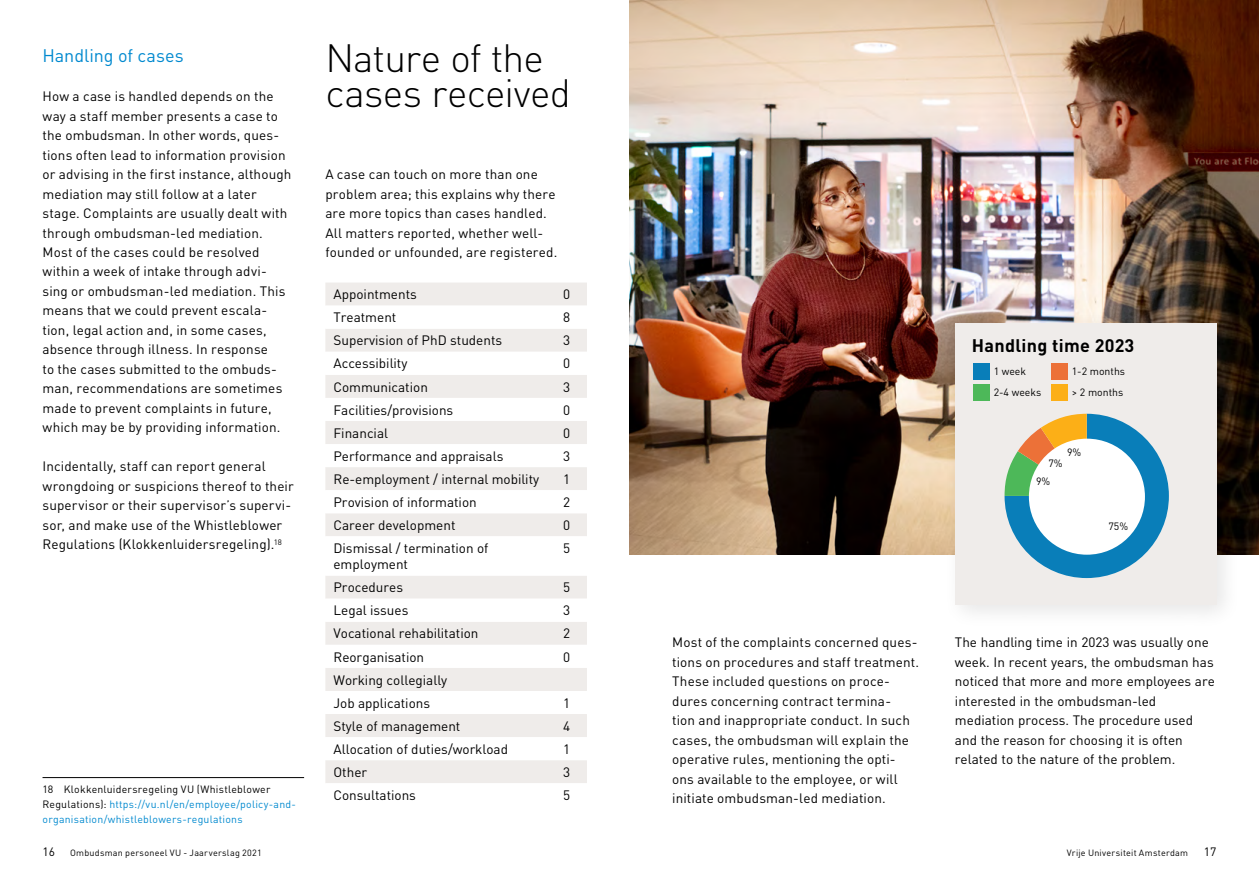
<style>
.page{position:relative;width:1259px;height:893px;background:#fff}
.page>*{position:absolute;margin:0;border:0;box-sizing:border-box;transform-origin:0 0}
.t1{font:300 39px/34.5px "DIN Pro";letter-spacing:-.02em;color:#000}
.t2{font:700 18px "DIN Pro";letter-spacing:.015em;color:#000}
.t3{font:18px "DIN Pro";color:#0089cf}
.t4{font:13.5px/19.5px "DIN Pro";letter-spacing:.01em;color:#000}
.t5{font:12px "DIN Pro";color:#000}
.t6{font:10.5px/15px "DIN Pro";letter-spacing:.025em;color:#0089cf}
.t7{font:10.5px "DIN Pro";color:#000}
.t8{font:9px "DIN Pro";letter-spacing:.03em;color:#000}
.s1{color:#000}
</style>
<div class="page">
<img style="left:629px;top:0;width:630px;height:555px">
<div style="left:325px;top:283px;width:262px;height:22px;background:#efecea"></div>
<svg style="left:325px;top:329px;width:262px;height:454px;fill:#f5f3f1"></svg>
<hr style="left:43px;top:777px;width:261px;height:1px;background:#000">
<div style="left:942px;top:310px;width:300px;height:321px;background:#000;opacity:.1"></div>
<div style="left:955px;top:323px;width:261px;height:282px;background:#efecea"></div>
<div style="left:973px;top:364px;width:17px;height:16px;background:#097eb9"></div>
<div style="left:973px;top:385px;width:17px;height:16px;background:#4db859"></div>
<div style="left:1051px;top:364px;width:17px;height:16px;background:#ec7138"></div>
<div style="left:1051px;top:385px;width:17px;height:16px;background:#fcaf17"></div>
<svg style="left:1004px;top:414px;width:165px;height:164px"></svg>
<div style="left:1029px;top:439px;width:116px;height:116px;background:#fff;border-radius:50%"></div>
<h2 class="t3" style="left:43px;top:41px;width:143px">Handling of cases</h2>
<p class="t4" style="left:43px;top:85px;width:250px">How a case is handled depends on the way a staff member presents a case to the ombudsman. In other words, ques&shy;tions often lead to information provision or advising in the first instance, although mediation may still follow at a later stage. Complaints are usually dealt with through ombudsman-led mediation.<br>Most of the cases could be resolved within a week of intake through advi&shy;sing or ombudsman-led mediation. This means that we could prevent escala&shy;tion, legal action and, in some cases, absence through illness. In response<br>to the cases submitted to the ombuds&shy;man, recommendations are sometimes made to prevent complaints in future, which may be by providing information.</p>
<p class="t4" style="left:43px;top:455px;width:253px">Incidentally, staff can report general wrongdoing or suspicions thereof to their supervisor or their supervisor’s supervi&shy;sor, and make use of the Whistleblower Regulations (Klokkenluidersregeling).<sup>18</sup></p>
<p class="t6" style="left:43px;top:780px;width:255px"><span class="s1">18 Klokkenluidersregeling VU (Whistleblower<br>Regulations):</span> https://vu.nl/en/employee/policy-and&shy;organisation/whistleblowers-regulations</p>
<h1 class="t1" style="left:325px;top:38px;width:247px">Nature of the cases received</h1>
<p class="t4" style="left:325px;top:163px;width:233px">A case can touch on more than one problem area; this explains why there are more topics than cases handled.<br>All matters reported, whether well&shy;founded or unfounded, are registered.</p>
<p class="t4" style="left:333px;top:283px;width:85px">Appointments</p>
<p class="t4" style="left:563px;top:283px;width:9px">0</p>
<p class="t4" style="left:333px;top:306px;width:64px">Treatment</p>
<p class="t4" style="left:563px;top:306px;width:9px">8</p>
<p class="t4" style="left:333px;top:329px;width:170px">Supervision of PhD students</p>
<p class="t4" style="left:563px;top:329px;width:9px">3</p>
<p class="t4" style="left:333px;top:352px;width:75px">Accessibility</p>
<p class="t4" style="left:563px;top:352px;width:9px">0</p>
<p class="t4" style="left:333px;top:376px;width:96px">Communication</p>
<p class="t4" style="left:563px;top:376px;width:9px">3</p>
<p class="t4" style="left:333px;top:399px;width:121px">Facilities/provisions</p>
<p class="t4" style="left:563px;top:399px;width:9px">0</p>
<p class="t4" style="left:333px;top:422px;width:56px">Financial</p>
<p class="t4" style="left:563px;top:422px;width:9px">0</p>
<p class="t4" style="left:333px;top:445px;width:171px">Performance and appraisals</p>
<p class="t4" style="left:563px;top:445px;width:9px">3</p>
<p class="t4" style="left:333px;top:468px;width:207px">Re-employment / internal mobility</p>
<p class="t4" style="left:563px;top:468px;width:9px">1</p>
<p class="t4" style="left:333px;top:491px;width:145px">Provision of information</p>
<p class="t4" style="left:563px;top:491px;width:9px">2</p>
<p class="t4" style="left:333px;top:514px;width:124px">Career development</p>
<p class="t4" style="left:563px;top:514px;width:9px">0</p>
<p class="t4" style="left:333px;top:539px;width:156px;line-height:16.2px">Dismissal / termination of employment</p>
<p class="t4" style="left:563px;top:537px;width:9px">5</p>
<p class="t4" style="left:333px;top:576px;width:71px">Procedures</p>
<p class="t4" style="left:563px;top:576px;width:9px">5</p>
<p class="t4" style="left:333px;top:599px;width:76px">Legal issues</p>
<p class="t4" style="left:563px;top:599px;width:9px">3</p>
<p class="t4" style="left:333px;top:622px;width:146px">Vocational rehabilitation</p>
<p class="t4" style="left:563px;top:622px;width:9px">2</p>
<p class="t4" style="left:333px;top:646px;width:92px">Reorganisation</p>
<p class="t4" style="left:563px;top:646px;width:9px">0</p>
<p class="t4" style="left:333px;top:667px;width:115px;line-height:23.1px">Working collegially<br>Job applications</p>
<p class="t4" style="left:563px;top:692px;width:9px">1</p>
<p class="t4" style="left:333px;top:715px;width:128px">Style of management</p>
<p class="t4" style="left:563px;top:715px;width:9px">4</p>
<p class="t4" style="left:333px;top:738px;width:176px">Allocation of duties/workload</p>
<p class="t4" style="left:563px;top:738px;width:9px">1</p>
<p class="t4" style="left:333px;top:761px;width:35px">Other</p>
<p class="t4" style="left:563px;top:761px;width:9px">3</p>
<p class="t4" style="left:333px;top:784px;width:84px">Consultations</p>
<p class="t4" style="left:563px;top:784px;width:9px">5</p>
<h2 class="t2" style="left:972px;top:331px;width:164px">Handling time 2023</h2>
<p class="t7" style="left:1071px;top:384px;width:53px">&gt; 2 months</p>
<p class="t7" style="left:1071px;top:362px;width:55px">1-2 months</p>
<p class="t7" style="left:993px;top:362px;width:34px">1 week</p>
<p class="t7" style="left:993px;top:384px;width:49px">2-4 weeks</p>
<p class="t7" style="left:1067px;top:444px;width:16px">9%</p>
<p class="t7" style="left:1048px;top:455px;width:16px">7%</p>
<p class="t7" style="left:1036px;top:473px;width:16px">9%</p>
<p class="t7" style="left:1108px;top:518px;width:21px">75%</p>
<p class="t4" style="left:672px;top:631px;width:248px">Most of the complaints concerned ques&shy;tions on procedures and staff treatment.<br>These included questions on proce&shy;dures concerning contract termina-<br>tion and inappropriate conduct. In such cases, the ombudsman will explain the operative rules, mentioning the opti&shy;ons available to the employee, or will initiate ombudsman-led mediation.</p>
<p class="t4" style="left:955px;top:631px;width:261px">The handling time in 2023 was usually one week. In recent years, the ombudsman has noticed that more and more employees are interested in the ombudsman-led mediation process. The procedure used and the reason for choosing it is often related to the nature of the problem.</p>
<p class="t5" style="left:43px;top:842px;width:14px">16</p>
<p class="t8" style="left:70px;top:845px;width:193px">Ombudsman personeel VU - Jaarverslag 2021</p>
<p class="t8" style="left:1066px;top:846px;width:123px">Vrije Universiteit Amsterdam</p>
<p class="t5" style="left:1204px;top:842px;width:14px">17</p>
</div>
